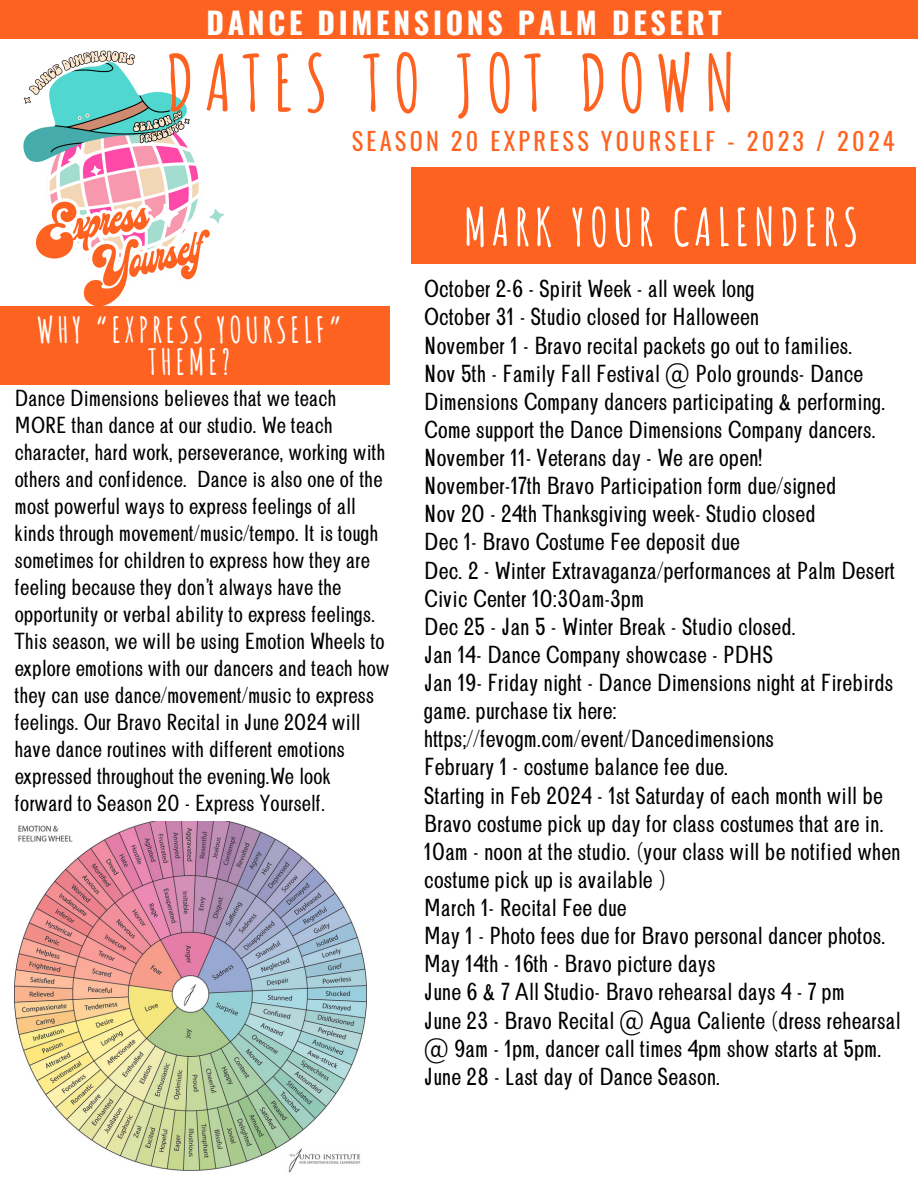
<style>
.page{position:relative;width:918px;height:1188px;background:#fff}
.page>*{position:absolute;margin:0;border:0;box-sizing:border-box;transform-origin:0 0}
.t1{font:700 76.8px "Amatic SC";letter-spacing:.135em;color:#fe6220}
.t2{font:700 51.3px "Amatic SC";letter-spacing:.095em;color:#fff}
.t3{font:700 35.25px/31.5px "Amatic SC";letter-spacing:.095em;color:#fff;text-align:center}
.t4{font:700 30px "Oswald";letter-spacing:.125em;color:#fff}
.t5{font:24.3px "Oswald";letter-spacing:.135em;color:#fe6220}
.t6{font:23.55px/28.2px "Brendon";color:#000}
.t7{font:22.2px/27px "Brendon";color:#000}
</style>
<div class="page">
<div style="left:0;top:0;width:918px;height:39px;background:#fe6220"></div>
<div style="left:412px;top:167px;width:504px;height:97px;background:#fe6220"></div>
<img style="left:0;top:50px;width:301px;height:257px">
<div style="left:0;top:307px;width:389px;height:77px;background:#fe6220"></div>
<img style="left:15px;top:822px;width:352px;height:351px">
<p class="t4" style="left:206px;top:-1px;width:517px">DANCE DIMENSIONS PALM DESERT</p>
<p class="t1" style="left:166px;top:33px;width:572px">DATES TO JOT DOWN</p>
<p class="t5" style="left:352px;top:122px;width:544px">SEASON 20 EXPRESS YOURSELF - 2023 / 2024</p>
<p class="t3" style="left:37px;top:314px;width:306px">WHY “EXPRESS YOURSELF”<br>THEME?</p>
<p class="t7" style="left:15px;top:385px;width:376px">Dance Dimensions believes that we teach MORE than dance at our studio. We teach character, hard work, perseverance, working with others and confidence. Dance is also one of the most powerful ways to express feelings of all kinds through movement/music/tempo. It is tough sometimes for children to express how they are feeling because they don’t always have the opportunity or verbal ability to express feelings.<br>This season, we will be using Emotion Wheels to explore emotions with our dancers and teach how they can use dance/movement/music to express feelings. Our Bravo Recital in June 2024 will have dance routines with different emotions expressed throughout the evening.We look forward to Season 20 - Express Yourself.</p>
<p class="t2" style="left:464px;top:194px;width:396px">MARK YOUR CALENDERS</p>
<p class="t6" style="left:424px;top:275px;width:332px">October 2-6 - Spirit Week - all week long</p>
<p class="t6" style="left:424px;top:304px;width:337px">October 31 - Studio closed for Halloween</p>
<p class="t6" style="left:424px;top:332px;width:430px">November 1 - Bravo recital packets go out to families.</p>
<p class="t6" style="left:424px;top:360px;width:463px">Nov 5th - Family Fall Festival @ Polo grounds- Dance<br>Dimensions Company dancers participating &amp; performing.<br>Come support the Dance Dimensions Company dancers.</p>
<p class="t6" style="left:424px;top:444px;width:340px">November 11- Veterans day - We are open!</p>
<p class="t6" style="left:424px;top:472px;width:414px">November-17th Bravo Participation form due/signed</p>
<p class="t6" style="left:424px;top:500px;width:393px">Nov 20 - 24th Thanksgiving week- Studio closed</p>
<p class="t6" style="left:424px;top:529px;width:317px">Dec 1- Bravo Costume Fee deposit due</p>
<p class="t6" style="left:424px;top:557px;width:473px">Dec. 2 - Winter Extravaganza/performances at Palm Desert<br>Civic Center 10:30am-3pm</p>
<p class="t6" style="left:424px;top:613px;width:373px">Dec 25 - Jan 5 - Winter Break - Studio closed.</p>
<p class="t6" style="left:424px;top:641px;width:351px">Jan 14- Dance Company showcase - PDHS</p>
<p class="t6" style="left:424px;top:669px;width:471px">Jan 19- Friday night - Dance Dimensions night at Firebirds game. purchase tix here: https;//fevogm.com/event/Dancedimensions</p>
<p class="t6" style="left:424px;top:754px;width:306px">February 1 - costume balance fee due.</p>
<p class="t6" style="left:424px;top:782px;width:478px">Starting in Feb 2024 - 1st Saturday of each month will be Bravo costume pick up day for class costumes that are in.<br>10am - noon at the studio. (your class will be notified when costume pick up is available)</p>
<p class="t6" style="left:424px;top:894px;width:204px">March 1- Recital Fee due</p>
<p class="t6" style="left:424px;top:922px;width:463px">May 1 - Photo fees due for Bravo personal dancer photos.</p>
<p class="t6" style="left:424px;top:950px;width:293px">May 14th - 16th - Bravo picture days</p>
<p class="t6" style="left:424px;top:979px;width:422px">June 6 &amp; 7 All Studio- Bravo rehearsal days 4 - 7 pm</p>
<p class="t6" style="left:424px;top:1007px;width:478px">June 23 - Bravo Recital @ Agua Caliente (dress rehearsal @ 9am - 1pm, dancer call times 4pm show starts at 5pm.</p>
<p class="t6" style="left:424px;top:1063px;width:298px">June 28 - Last day of Dance Season.</p>
</div>
